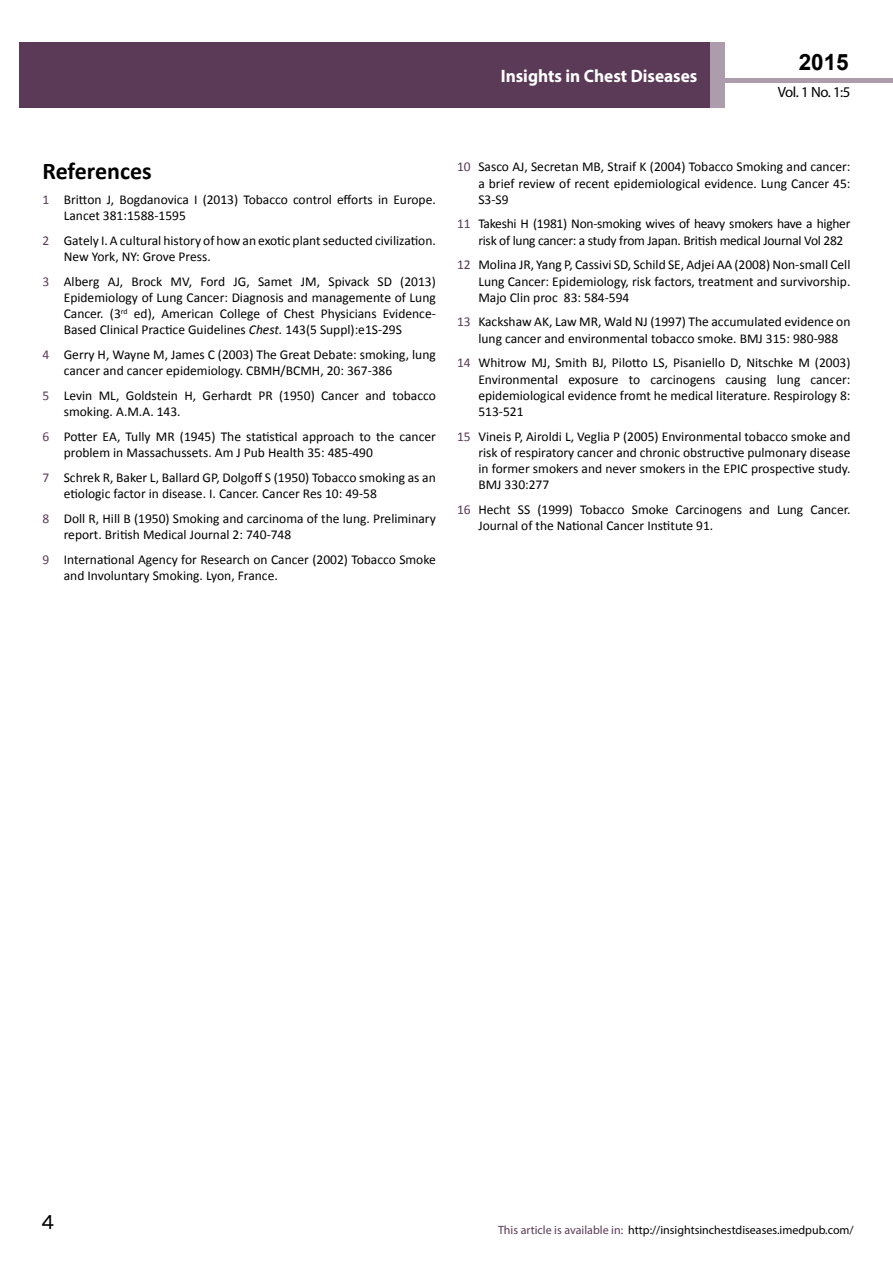
<style>
.page{position:relative;width:893px;height:1263px;background:#fff}
.page>*{position:absolute;margin:0;border:0;box-sizing:border-box;transform-origin:0 0}
.t1{font:25.5px "Tunga";color:#000}
.t2{font:700 24px "Calibri";color:#000}
.t3{font:700 22.5px "Arial";color:#000}
.t4{font:700 18px "Myriad Pro";color:#fff;scale:.96 1}
.t5{font:14.85px "Myriad Pro";color:#000}
.t6{font:13.5px/16.2px "Calibri";color:#000}
.t7{font:13.5px/16.2px "Calibri";letter-spacing:-.02em;color:#000}
.t8{font:12px "Myriad Pro";color:#000}
.s1{color:#5b3a57}
.s2{font-style:italic}
</style>
<div class="page">
<hr style="left:725px;top:78px;width:168px;height:4px;background:#ad9cab">
<div style="left:19px;top:42px;width:690px;height:66px;background:#5b3a57"></div>
<div style="left:709px;top:42px;width:16px;height:66px;background:#ad9cab"></div>
<h3 class="t4" style="left:501px;top:64px;width:206px">Insights in Chest Diseases</h3>
<h3 class="t4" style="left:585px;top:74px;width:128px">ISSN 1698-9465</h3>
<h3 class="t3" style="left:799px;top:47px;width:52px">2015</h3>
<p class="t5" style="left:778px;top:83px;width:74px">Vol. 1 No. 1:5</p>
<h2 class="t2" style="left:43px;top:156px;width:111px">References</h2>
<p class="t6" style="left:64px;top:191px;width:374px;text-indent:-21px"><span class="s1">1</span> Britton J, Bogdanovica I (2013) Tobacco control efforts in Europe.<br>Lancet 381:1588-1595</p>
<p class="t6" style="left:64px;top:232px;width:374px;text-indent:-21px"><span class="s1">2</span> Gately I. A cultural history of how an exotic plant seducted civilization.<br>New York, NY: Grove Press.</p>
<p class="t6" style="left:64px;top:273px;width:374px;text-align:justify;text-indent:-21px"><span class="s1">3</span> Alberg AJ, Brock MV, Ford JG, Samet JM, Spivack SD (2013)<br>Epidemiology of Lung Cancer: Diagnosis and managemente of Lung Cancer. (3<sup>rd</sup> ed), American College of Chest Physicians Evidence-Based Clinical Practice Guidelines <span class="s2">Chest.</span> 143(5 Suppl):e1S-29S</p>
<p class="t6" style="left:64px;top:346px;width:374px;text-indent:-21px"><span class="s1">4</span> Gerry H, Wayne M, James C (2003) The Great Debate: smoking, lung cancer and cancer epidemiology. CBMH/BCMH, 20: 367-386</p>
<p class="t6" style="left:64px;top:387px;width:374px;text-indent:-21px"><span class="s1">5</span> Levin ML, Goldstein H, Gerhardt PR (1950) Cancer and tobacco smoking. A.M.A. 143.</p>
<p class="t6" style="left:64px;top:428px;width:374px;text-indent:-21px"><span class="s1">6</span> Potter EA, Tully MR (1945) The statistical approach to the cancer problem in Massachussets. Am J Pub Health 35: 485-490</p>
<p class="t6" style="left:64px;top:469px;width:374px;text-indent:-21px"><span class="s1">7</span> Schrek R, Baker L, Ballard GP, Dolgoff S (1950) Tobacco smoking as an etiologic factor in disease. I. Cancer. Cancer Res 10: 49-58</p>
<p class="t6" style="left:64px;top:510px;width:374px;text-indent:-21px"><span class="s1">8</span> Doll R, Hill B (1950) Smoking and carcinoma of the lung. Preliminary report. British Medical Journal 2: 740-748</p>
<p class="t6" style="left:64px;top:551px;width:374px;text-indent:-21px"><span class="s1">9</span> International Agency for Research on Cancer (2002) Tobacco Smoke and Involuntary Smoking. Lyon, France.</p>
<p class="t6" style="left:478px;top:159px;width:374px;text-align:justify;text-indent:-21px"><span class="s1">10</span> Sasco AJ, Secretan MB, Straif K (2004) Tobacco Smoking and cancer: a brief review of recent epidemiological evidence. Lung Cancer 45:<br>S3-S9</p>
<p class="t7" style="left:478px;top:216px;width:374px;text-indent:-21px"><span class="s1">11</span> Takeshi H (1981) Non-smoking wives of heavy smokers have a higher risk of lung cancer: a study from Japan. British medical Journal Vol 282</p>
<p class="t6" style="left:478px;top:257px;width:374px;text-align:justify;text-indent:-21px"><span class="s1">12</span> Molina JR, Yang P, Cassivi SD, Schild SE, Adjei AA (2008) Non-small Cell Lung Cancer: Epidemiology, risk factors, treatment and survivorship.<br>Majo Clin proc 83: 584-594</p>
<p class="t6" style="left:478px;top:314px;width:374px;text-indent:-21px"><span class="s1">13</span> Kackshaw AK, Law MR, Wald NJ (1997) The accumulated evidence on lung cancer and environmental tobacco smoke. BMJ 315: 980-988</p>
<p class="t6" style="left:478px;top:355px;width:374px;text-align:justify;text-indent:-21px"><span class="s1">14</span> Whitrow MJ, Smith BJ, Pilotto LS, Pisaniello D, Nitschke M (2003)<br>Environmental exposure to carcinogens causing lung cancer: epidemiological evidence fromt he medical literature. Respirology 8:<br>513-521</p>
<p class="t6" style="left:478px;top:428px;width:374px;text-align:justify;text-indent:-21px"><span class="s1">15</span> Vineis P, Airoldi L, Veglia P (2005) Environmental tobacco smoke and risk of respiratory cancer and chronic obstructive pulmonary disease in former smokers and never smokers in the EPIC prospective study.<br>BMJ 330:277</p>
<p class="t6" style="left:478px;top:501px;width:374px;text-indent:-21px"><span class="s1">16</span> Hecht SS (1999) Tobacco Smoke Carcinogens and Lung Cancer.<br>Journal of the National Cancer Institute 91.</p>
<h1 class="t1" style="left:41px;top:1205px;width:15px">4</h1>
<p class="t8" style="left:498px;top:1222px;width:357px"><span class="s1">This article is available in:</span> http://insightsinchestdiseases.imedpub.com/</p>
</div>
